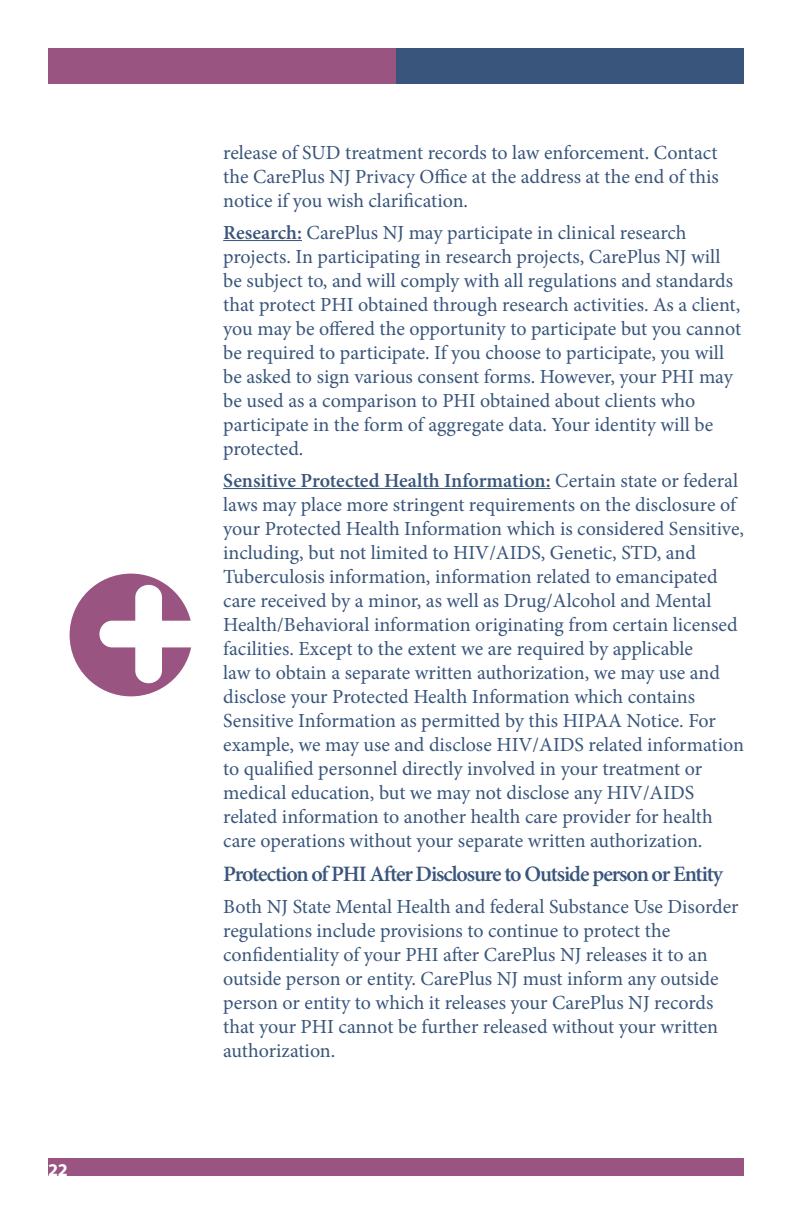
<style>
.page{position:relative;width:792px;height:1224px;background:#fff}
.page>*{position:absolute;margin:0;border:0;box-sizing:border-box;transform-origin:0 0}
.t1{font:600 22px "Minion Pro";letter-spacing:-.05em;color:#39557c}
.t2{font:20px/24px "Minion Pro";color:#39557c}
.t3{font:700 18px "Myriad Pro";color:#fff}
.s1{font-weight:600}
</style>
<div class="page">
<div style="left:48px;top:48px;width:348px;height:36px;background:#9a5481"></div>
<div style="left:396px;top:48px;width:348px;height:36px;background:#39557c"></div>
<div style="left:48px;top:1158px;width:696px;height:18px;background:#9a5481"></div>
<svg style="left:70px;top:574px;width:121px;height:122px"></svg>
<hr style="left:223px;top:240px;width:79px;height:1px;background:#39557c">
<hr style="left:223px;top:488px;width:328px;height:1px;background:#39557c">
<p class="t3" style="left:48px;top:1159px;width:21px">22</p>
<p class="t2" style="left:223px;top:142px;width:497px;text-align:justify">release of SUD treatment records to law enforcement . Contact the CarePlus NJ Privacy Office at the address at the end of this notice if you wish clarification .</p>
<p class="t2" style="left:223px;top:222px;width:519px"><span class="s1">Research:</span> CarePlus NJ may participate in clinical research projects . In participating in research projects, CarePlus NJ will be subject to, and will comply with all regulations and standards that protect PHI obtained through research activities . As a client, you may be offered the opportunity to participate but you cannot be required to participate . If you choose to participate, you will be asked to sign various consent forms . However, your PHI may be used as a comparison to PHI obtained about clients who participate in the form of aggregate data . Your identity will be protected .</p>
<p class="t2" style="left:223px;top:470px;width:522px"><span class="s1">Sensitive Protected Health Information:</span> Certain state or federal laws may place more stringent requirements on the disclosure of your Protected Health Information which is considered Sensitive, including, but not limited to HIV/AIDS, Genetic, STD, and Tuberculosis information, information related to emancipated care received by a minor, as well as Drug/Alcohol and Mental Health/Behavioral information originating from certain licensed facilities . Except to the extent we are required by applicable<br>law to obtain a separate written authorization, we may use and disclose your Protected Health Information which contains Sensitive Information as permitted by this HIPAA Notice . For example, we may use and disclose HIV/AIDS related information to qualified personnel directly involved in your treatment or medical education, but we may not disclose any HIV/AIDS related information to another health care provider for health care operations without your separate written authorization .</p>
<p class="t1" style="left:223px;top:865px;width:501px">Protection of PHI After Disclosure to Outside person or Entity</p>
<p class="t2" style="left:223px;top:896px;width:517px">Both NJ State Mental Health and federal Substance Use Disorder regulations include provisions to continue to protect the confidentiality of your PHI after CarePlus NJ releases it to an outside person or entity . CarePlus NJ must inform any outside person or entity to which it releases your CarePlus NJ records that your PHI cannot be further released without your written authorization .</p>
</div>
